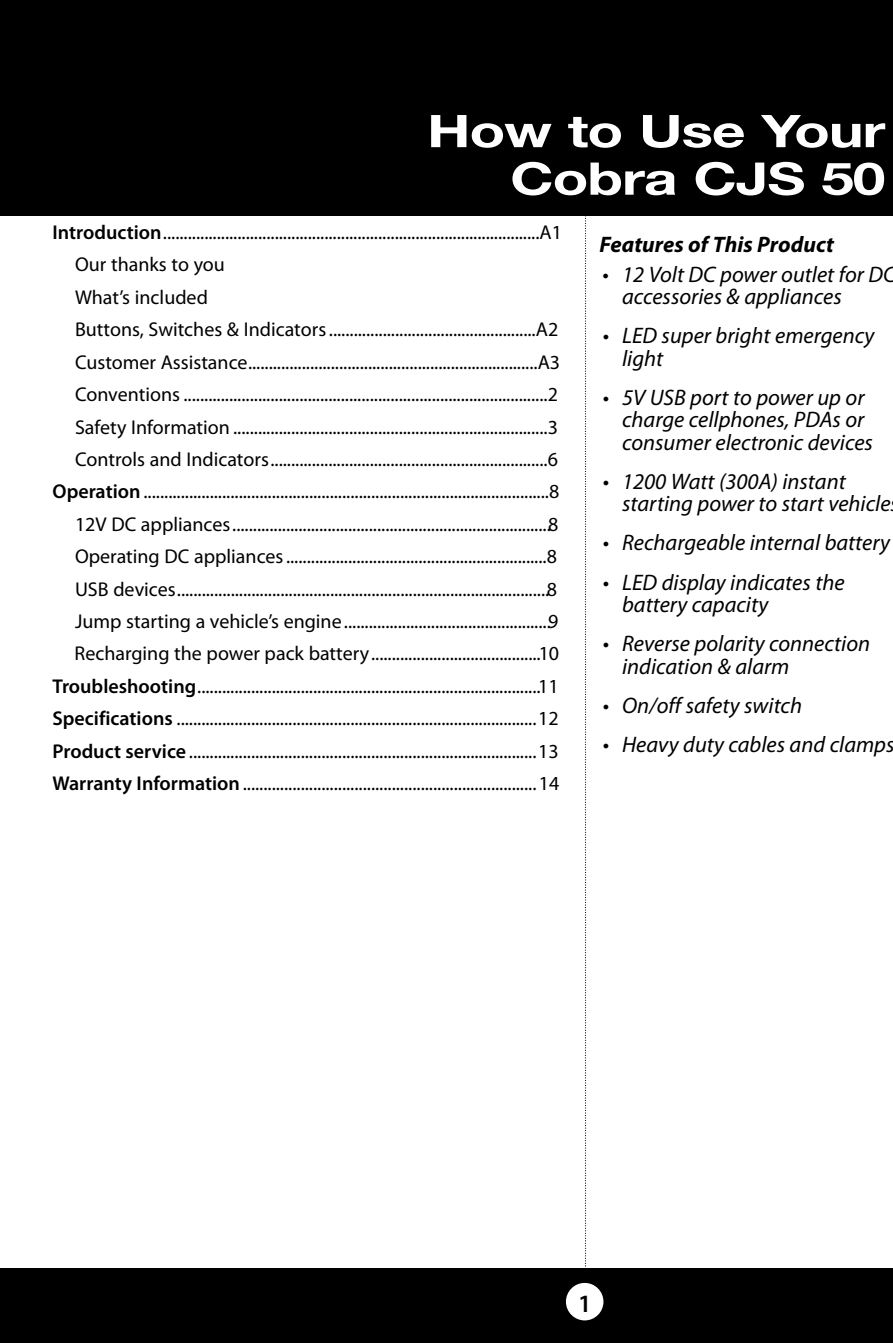
<style>
.page{position:relative;width:893px;height:1343px;background:#fff}
.page>*{position:absolute;margin:0;border:0;box-sizing:border-box;transform-origin:0 0}
.t1{font:700 45px/47.5px "Helvetica Neue LT Std";letter-spacing:-.015em;color:#fff;text-align:right;scale:1.3 1}
.t2{font:600 25px "Myriad Pro";color:#000}
.t3{font:italic 22.5px/22.5px "Myriad Pro";color:#000}
.t4{font:italic 700 22.5px "Myriad Pro";color:#000}
.t5{font:20px "Myriad Pro";color:#000}
.s1{font-weight:600}
</style>
<div class="page">
<div style="left:0;top:0;width:892px;height:216px;background:#000"></div>
<svg style="left:585px;top:216px;width:1px;height:1052px"></svg>
<div style="left:0;top:1268px;width:892px;height:74px;background:#000"></div>
<div style="left:566px;top:1282px;width:37px;height:38px;background:#fff;border-radius:50%"></div>
<h1 class="t1" style="left:427px;top:111px;width:354px">How to Use Your<br>Cobra CJS 50</h1>
<p class="t5" style="left:52px;top:225px;width:511px"><span class="s1">Introduction</span>...........................................................................................A1</p>
<p class="t5" style="left:75px;top:257px;width:151px">Our thanks to you</p>
<p class="t5" style="left:75px;top:290px;width:134px">What’s included</p>
<p class="t5" style="left:75px;top:322px;width:484px">Buttons, Switches &amp; Indicators ..................................................A2</p>
<p class="t5" style="left:75px;top:354px;width:486px">Customer Assistance......................................................................A3</p>
<p class="t5" style="left:75px;top:387px;width:484px">Conventions ........................................................................................2</p>
<p class="t5" style="left:75px;top:419px;width:484px">Safety Information ............................................................................3</p>
<p class="t5" style="left:75px;top:452px;width:484px">Controls and Indicators...................................................................6</p>
<p class="t5" style="left:52px;top:484px;width:508px"><span class="s1">Operation</span> ..................................................................................................8</p>
<p class="t5" style="left:75px;top:516px;width:485px">12V DC appliances.............................................................................8</p>
<p class="t5" style="left:75px;top:549px;width:483px">Operating DC appliances ...............................................................8</p>
<p class="t5" style="left:75px;top:581px;width:483px">USB devices..........................................................................................8</p>
<p class="t5" style="left:75px;top:614px;width:485px">Jump starting a vehicle’s engine ..................................................9</p>
<p class="t5" style="left:75px;top:646px;width:486px">Recharging the power pack battery.........................................10</p>
<p class="t5" style="left:52px;top:678px;width:507px"><span class="s1">Troubleshooting</span>...................................................................................11</p>
<p class="t5" style="left:52px;top:711px;width:507px"><span class="s1">Specifications</span> .......................................................................................12</p>
<p class="t5" style="left:52px;top:743px;width:507px"><span class="s1">Product service</span> ....................................................................................13</p>
<p class="t5" style="left:52px;top:776px;width:508px"><span class="s1">Warranty Information</span>....................................................................... 14</p>
<p class="t4" style="left:599px;top:236px;width:236px">Features of This Product</p>
<p class="t3" style="left:622px;top:264px;width:275px;text-indent:-19px">• 12 Volt DC power outlet for DC accessories &amp; appliances</p>
<p class="t3" style="left:622px;top:326px;width:254px;text-indent:-19px">• LED super bright emergency light</p>
<p class="t3" style="left:622px;top:388px;width:252px;text-indent:-19px">• 5V USB port to power up or charge cellphones, PDAs or consumer electronic devices</p>
<p class="t3" style="left:622px;top:472px;width:270px;text-indent:-19px">• 1200 Watt (300A) instant starting power to start vehicle</p>
<p class="t3" style="left:602px;top:533px;width:289px">• Rechargeable internal battery</p>
<p class="t3" style="left:622px;top:572px;width:224px;text-indent:-19px">• LED display indicates the battery capacity</p>
<p class="t3" style="left:622px;top:634px;width:249px;text-indent:-19px">• Reverse polarity connection indication &amp; alarm</p>
<p class="t3" style="left:602px;top:695px;width:201px">• On/off safety switch</p>
<p class="t3" style="left:602px;top:734px;width:293px">• Heavy duty cables and clamps</p>
<p class="t2" style="left:578px;top:1293px;width:15px">1</p>
</div>
